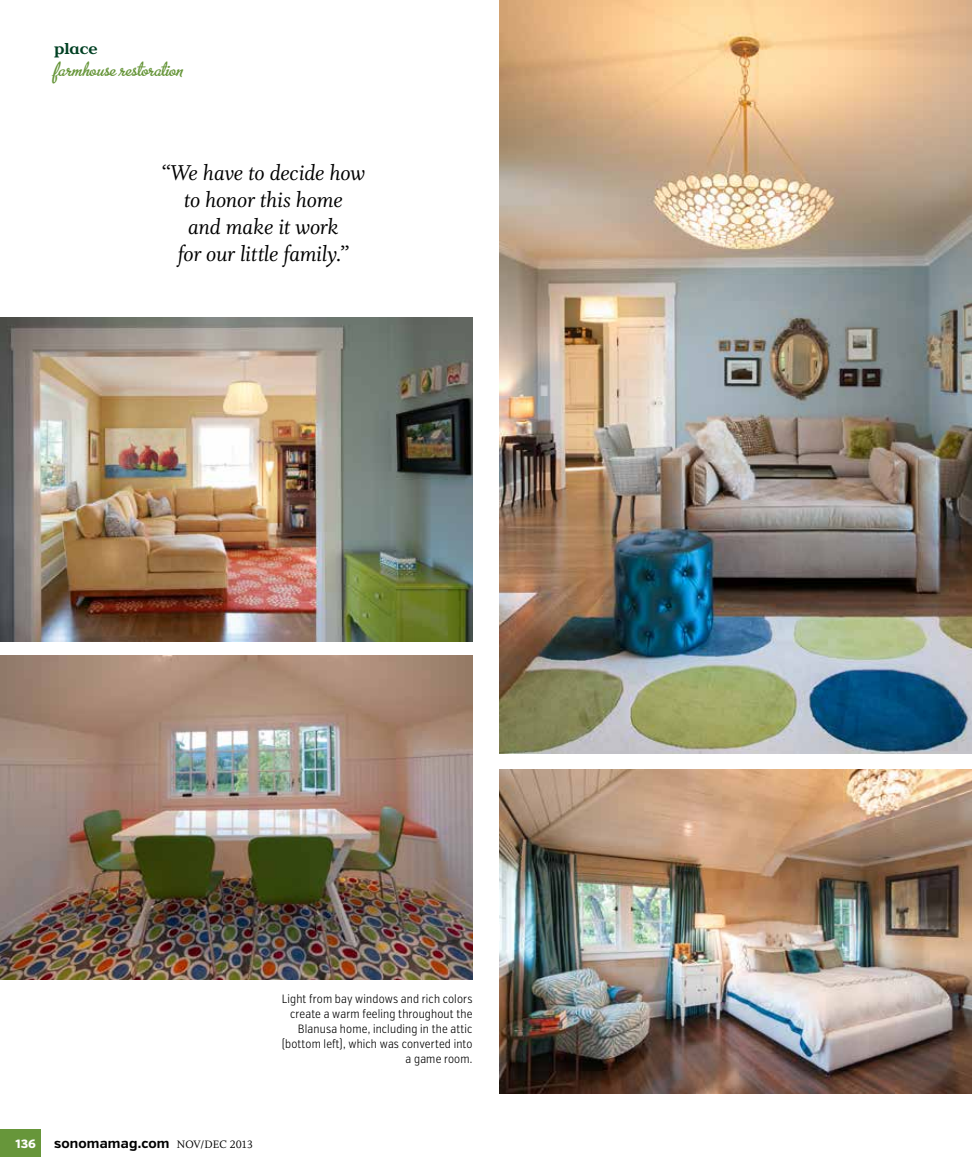
<style>
.page{position:relative;width:972px;height:1175px;background:#fff}
.page>*{position:absolute;margin:0;border:0;box-sizing:border-box;transform-origin:0 0}
.t1{font:24px/27px "Whitman Italic Os F";letter-spacing:-.01em;color:#000;text-align:center}
.t2{font:22.5px "Metro Script";color:#67963a}
.t3{font:500 16.5px "Appleyard";color:#004023}
.t4{font:700 13.5px "Verb";letter-spacing:.015em;color:#000}
.t5{font:300 12px/15px "Verb Ex Cond";letter-spacing:.015em;color:#000;text-align:right}
.t6{font:800 12px "Verb";color:#fff}
.s1{font-family:"Whitman Roman LF";font-weight:400;font-size:12px}
</style>
<div class="page">
<img style="left:500px;top:0;width:472px;height:753px">
<img style="left:0;top:317px;width:472px;height:324px">
<img style="left:0;top:655px;width:472px;height:324px">
<img style="left:500px;top:770px;width:472px;height:324px">
<div style="left:0;top:1129px;width:40px;height:27px;background:#67963a"></div>
<h3 class="t3" style="left:54px;top:39px;width:45px">place</h3>
<h2 class="t2" style="left:54px;top:57px;width:130px">farmhouse restoration</h2>
<h1 class="t1" style="left:161px;top:159px;width:206px">“We have to decide how to honor this home<br>and make it work<br>for our little family.”</h1>
<p class="t6" style="left:15px;top:1136px;width:22px">136</p>
<p class="t4" style="left:54px;top:1135px;width:200px">sonomamag.com <span class="s1">NOV/DEC 2013</span></p>
<p class="t5" style="left:282px;top:991px;width:192px">Light from bay windows and rich colors create a warm feeling throughout the<br>Blanusa home, including in the attic (bottom left), which was converted into a game room.</p>
</div>
